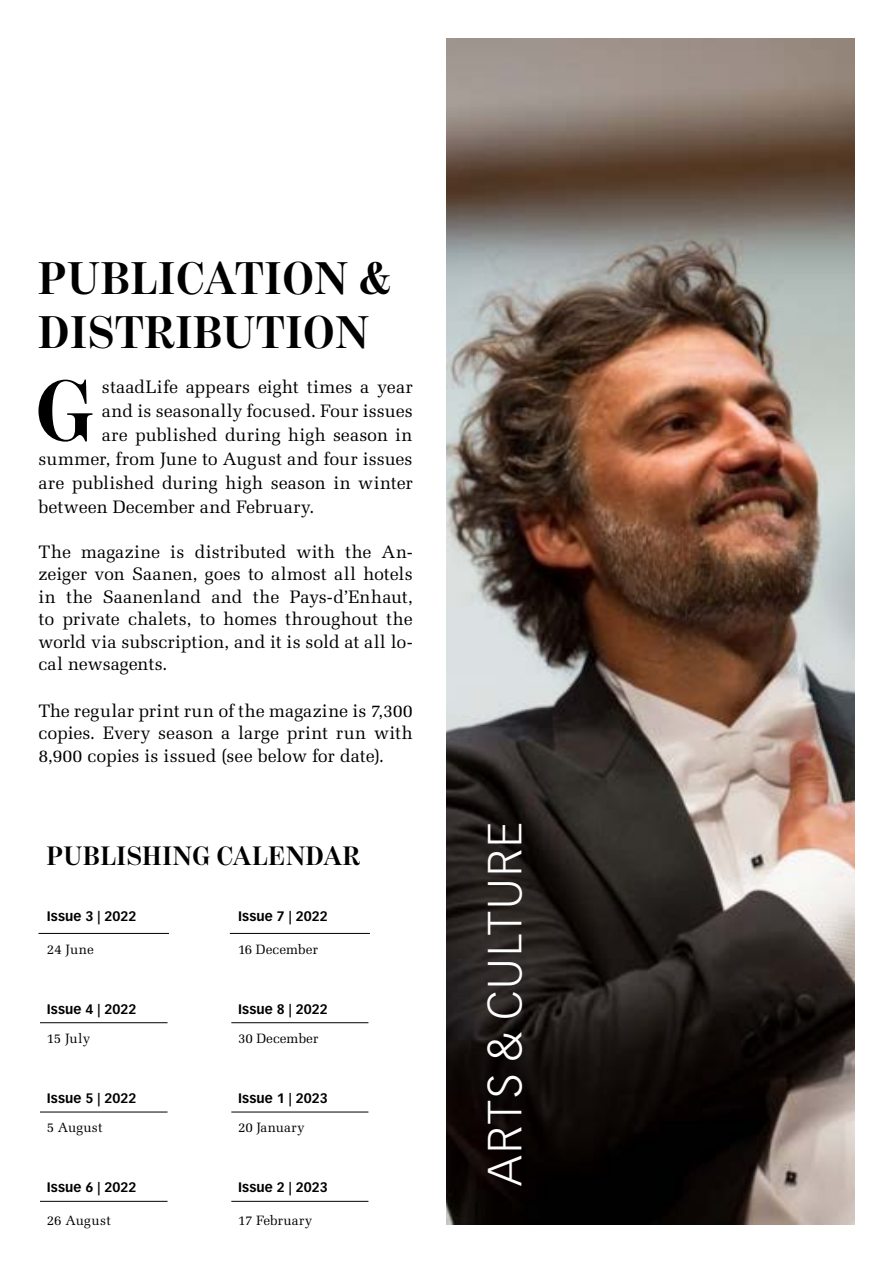
<style>
.page{position:relative;width:893px;height:1263px;background:#fff}
.page>*{position:absolute;margin:0;border:0;box-sizing:border-box;transform-origin:0 0}
.t1{font:700 88.2px "Benton Mod Disp";color:#000}
.t2{font:300 46.95px "Vectora LT Pro";letter-spacing:.05em;color:#fff}
.t3{font:700 46.5px/54px "Benton Mod Disp";letter-spacing:.03em;color:#000}
.t4{font:700 27px "Benton Mod Disp";letter-spacing:.03em;color:#000}
.t5{font:18px/22.5px "Melior LT Std";color:#000;text-align:justify}
.t6{font:700 13.5px "Vectora LT Pro";letter-spacing:.005em;color:#000}
.t7{font:13.5px "Melior LT Std";letter-spacing:.005em;color:#000}
</style>
<div class="page">
<img style="left:447px;top:38px;width:408px;height:1187px">
<hr style="left:38px;top:933px;width:131px;height:1px;background:#000">
<hr style="left:230px;top:933px;width:140px;height:1px;background:#000">
<hr style="left:40px;top:1022px;width:128px;height:1px;background:#000">
<hr style="left:231px;top:1022px;width:137px;height:1px;background:#000">
<hr style="left:40px;top:1112px;width:128px;height:1px;background:#000">
<hr style="left:231px;top:1112px;width:137px;height:1px;background:#000">
<hr style="left:40px;top:1201px;width:128px;height:1px;background:#000">
<hr style="left:231px;top:1201px;width:137px;height:1px;background:#000">
<h3 class="t3" style="left:38px;top:251px;width:354px">PUBLICATION &amp;<br>DISTRIBUTION</h3>
<h1 class="t1" style="left:36px;top:362px;width:59px">G</h1>
<p class="t5" style="left:102px;top:375px;width:312px">staadLife appears eight times a year</p>
<p class="t5" style="left:102px;top:399px;width:312px">and is seasonally focused. Four issues</p>
<p class="t5" style="left:102px;top:423px;width:312px">are published during high season in</p>
<p class="t5" style="left:38px;top:447px;width:376px">summer, from June to August and four issues</p>
<p class="t5" style="left:38px;top:471px;width:376px">are published during high season in winter</p>
<p class="t5" style="left:38px;top:495px;width:278px">between December and February.</p>
<p class="t5" style="left:38px;top:540px;width:376px">The magazine is distributed with the An&shy;zeiger von Saanen, goes to almost all hotels in the Saanenland and the Pays-d’Enhaut, to private chalets, to homes throughout the world via subscription, and it is sold at all lo&shy;cal newsagents.</p>
<p class="t5" style="left:38px;top:699px;width:376px">The regular print run of the magazine is 7,300 copies. Every season a large print run with 8,900 copies is issued (see below for date).</p>
<h3 class="t4" style="left:47px;top:841px;width:315px">PUBLISHING CALENDAR</h3>
<p class="t6" style="left:47px;top:907px;width:91px">Issue 3 | 2022</p>
<p class="t6" style="left:238px;top:907px;width:91px">Issue 7 | 2022</p>
<p class="t7" style="left:47px;top:941px;width:49px">24 June</p>
<p class="t7" style="left:238px;top:941px;width:81px">16 December</p>
<p class="t6" style="left:47px;top:1000px;width:91px">Issue 4 | 2022</p>
<p class="t6" style="left:238px;top:1000px;width:91px">Issue 8 | 2022</p>
<p class="t7" style="left:47px;top:1030px;width:45px">15 July</p>
<p class="t7" style="left:238px;top:1030px;width:82px">30 December</p>
<p class="t6" style="left:47px;top:1090px;width:91px">Issue 5 | 2022</p>
<p class="t6" style="left:238px;top:1090px;width:91px">Issue 1 | 2023</p>
<p class="t7" style="left:47px;top:1120px;width:57px">5 August</p>
<p class="t7" style="left:238px;top:1120px;width:68px">20 January</p>
<p class="t6" style="left:47px;top:1179px;width:91px">Issue 6 | 2022</p>
<p class="t6" style="left:238px;top:1179px;width:91px">Issue 2 | 2023</p>
<p class="t7" style="left:47px;top:1212px;width:66px">26 August</p>
<p class="t7" style="left:238px;top:1212px;width:76px">17 February</p>
<h2 class="t2" style="left:476px;top:1186px;width:366px;rotate:-90deg">ARTS &amp; CULTURE</h2>
</div>
